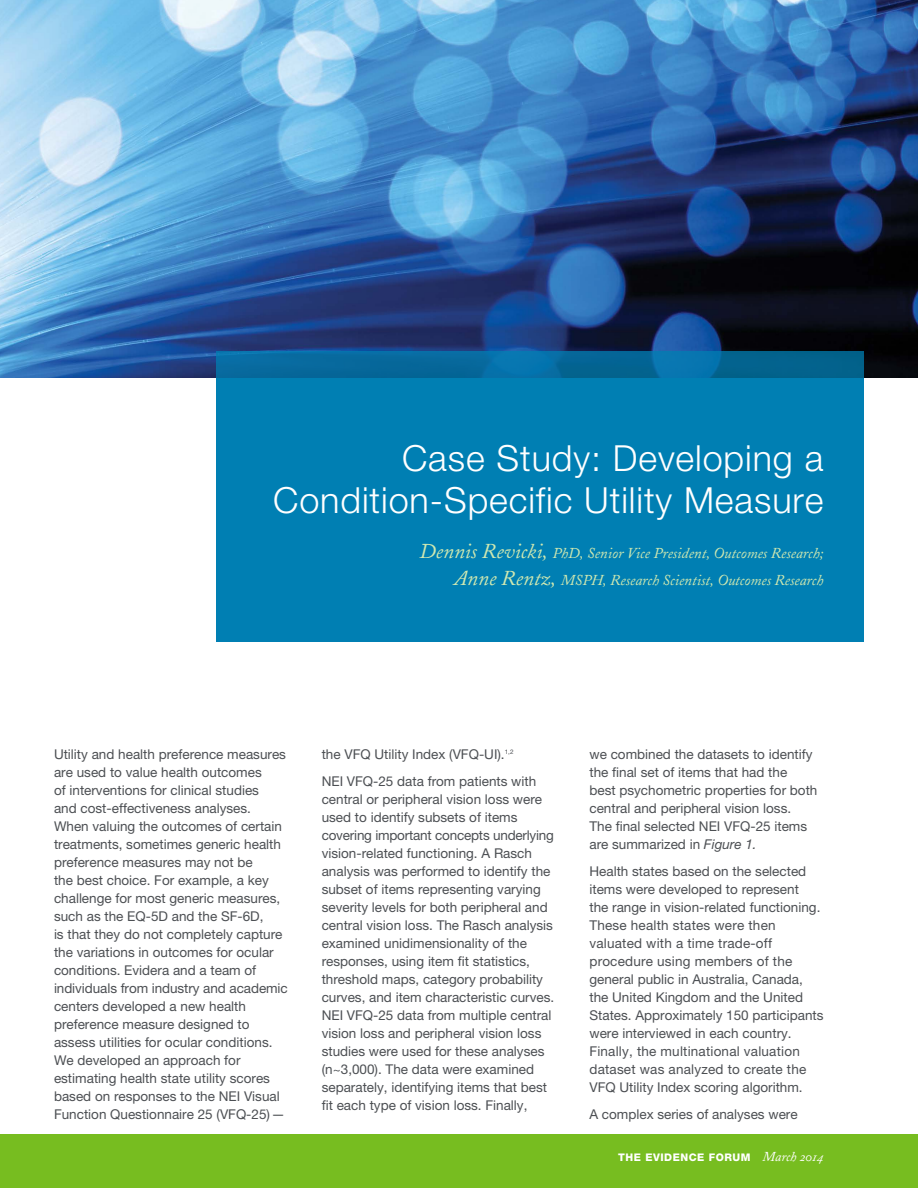
<style>
.page{position:relative;width:918px;height:1188px;background:#fff}
.page>*{position:absolute;margin:0;border:0;box-sizing:border-box;transform-origin:0 0}
.t1{font:300 36px/42px "Helvetica Neue LT Std";letter-spacing:.025em;color:#fff;text-align:right}
.t2{font:15px/27px "Adobe Caslon Italic Os F";color:#cfe8b1;text-align:right}
.t3{font:13.5px/18px "Helvetica Neue LT Std";color:#4c4f53}
.t4{font:800 10.5px "Helvetica Neue LT Std";letter-spacing:.05em;color:#fff}
.s1{font-size:21px}
.s2{font-style:italic}
.s3{font-family:"Adobe Caslon Italic Os F";font-weight:400;font-size:13.5px}
</style>
<div class="page">
<div style="left:0;top:1134px;width:918px;height:54px;background:#77bd20"></div>
<img style="left:0;top:0;width:918px;height:378px">
<div style="left:216px;top:378px;width:648px;height:263px;background:#007fb3"></div>
<svg style="left:216px;top:351px;width:648px;height:27px;background:#05699b"></svg>
<h1 class="t1" style="left:273px;top:437px;width:552px">Case Study: Developing a<br>Condition-Specific Utility Measure</h1>
<p class="t2" style="left:419px;top:540px;width:406px"><span class="s1">Dennis Revicki,</span> PhD, Senior Vice President, Outcomes Research;<br><span class="s1">Anne Rentz,</span> MSPH, Research Scientist, Outcomes Research</p>
<p class="t3" style="left:54px;top:745px;width:235px">Utility and health preference measures are used to value health outcomes<br>of interventions for clinical studies<br>and cost-effectiveness analyses.<br>When valuing the outcomes of certain treatments, sometimes generic health preference measures may not be<br>the best choice. For example, a key challenge for most generic measures, such as the EQ-5D and the SF-6D,<br>is that they do not completely capture the variations in outcomes for ocular conditions. Evidera and a team of individuals from industry and academic centers developed a new health preference measure designed to assess utilities for ocular conditions.<br>We developed an approach for estimating health state utility scores based on responses to the NEI Visual Function Questionnaire 25 (VFQ-25)—</p>
<p class="t3" style="left:322px;top:740px;width:216px;line-height:27.2px">the VFQ Utility Index (VFQ-UI).<sup>1,2<br></sup>NEI VFQ-25 data from patients with</p>
<p class="t3" style="left:322px;top:790px;width:234px">central or peripheral vision loss were used to identify subsets of items covering important concepts underlying vision-related functioning. A Rasch analysis was performed to identify the subset of items representing varying severity levels for both peripheral and central vision loss. The Rasch analysis examined unidimensionality of the responses, using item fit statistics, threshold maps, category probability curves, and item characteristic curves.<br>NEI VFQ-25 data from multiple central vision loss and peripheral vision loss studies were used for these analyses (n~3,000). The data were examined separately, identifying items that best fit each type of vision loss. Finally,</p>
<p class="t3" style="left:589px;top:745px;width:230px">we combined the datasets to identify the final set of items that had the<br>best psychometric properties for both central and peripheral vision loss.<br>The final selected NEI VFQ-25 items are summarized in <span class="s2">Figure 1.</span></p>
<p class="t3" style="left:589px;top:862px;width:236px">Health states based on the selected items were developed to represent<br>the range in vision-related functioning.<br>These health states were then valuated with a time trade-off procedure using members of the general public in Australia, Canada, the United Kingdom and the United States. Approximately 150 participants were interviewed in each country.<br>Finally, the multinational valuation dataset was analyzed to create the VFQ Utility Index scoring algorithm.</p>
<p class="t3" style="left:589px;top:1105px;width:210px">A complex series of analyses were</p>
<p class="t4" style="left:618px;top:1151px;width:207px">THE EVIDENCE FORUM <span class="s3">March 2014</span></p>
</div>
